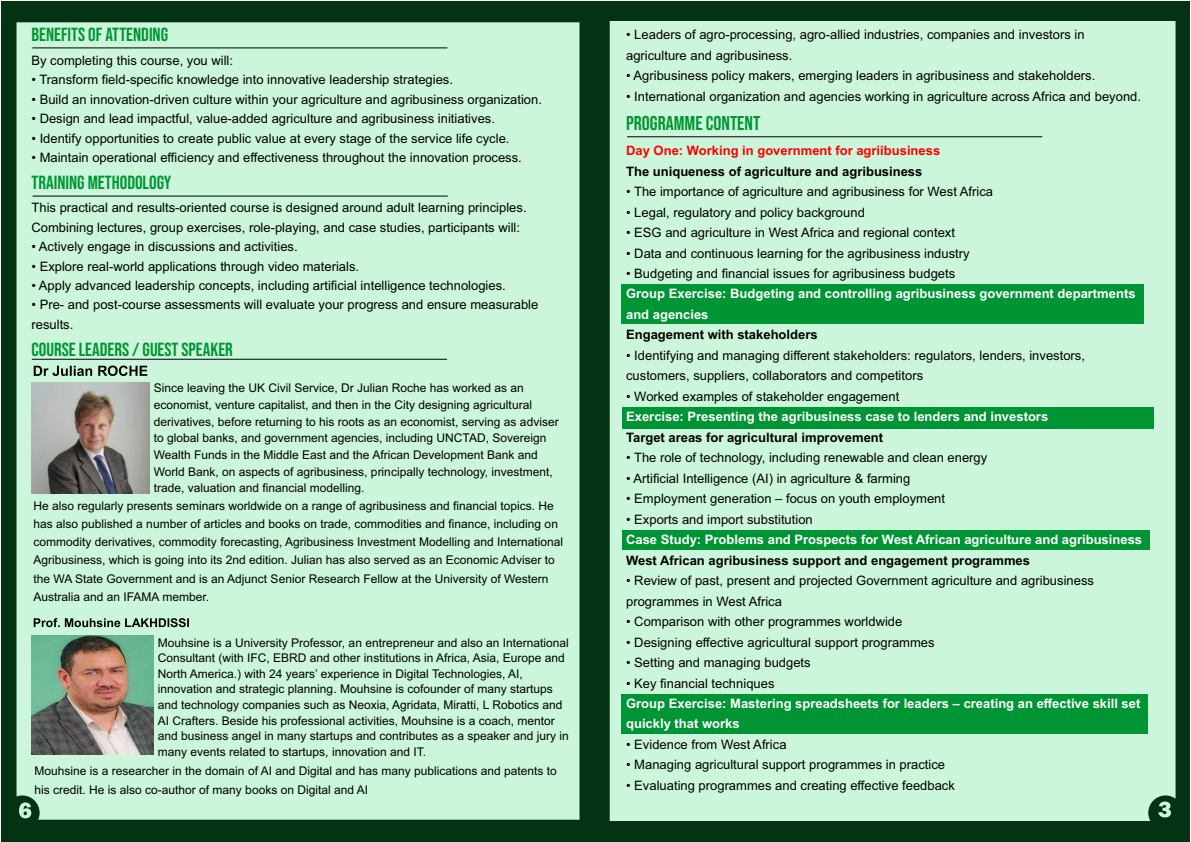
<style>
.page{position:relative;width:1191px;height:842px;background:#fff}
.page>*{position:absolute;margin:0;border:0;box-sizing:border-box;transform-origin:0 0}
.t1{font:20px "Bebas Neue";color:#009534}
.t2{font:19px "Bebas Neue";color:#009534}
.t3{font:13px/20.5px "Arial";color:#000}
.t4{font:700 13px/20.5px "Arial";color:#fff}
.t5{font:700 13px "Arial";color:#000}
.t6{font:700 13px "Arial";color:#f00}
.t7{font:12px/15.6px "Arial";color:#000}
</style>
<div class="page">
<div style="left:1px;top:1px;width:594px;height:840px;background:#033313"></div>
<div style="left:17px;top:22px;width:562px;height:798px;background:#ccf6db"></div>
<svg style="left:19px;top:802px;width:12px;height:16px"></svg>
<div style="left:595px;top:1px;width:595px;height:840px;background:#033313"></div>
<div style="left:610px;top:21px;width:565px;height:800px;background:#ccf6db"></div>
<svg style="left:1158px;top:801px;width:13px;height:16px"></svg>
<svg style="left:34px;top:366px;width:58px;height:10px"></svg>
<svg style="left:98px;top:365px;width:49px;height:11px"></svg>
<svg style="left:34px;top:618px;width:155px;height:9px"></svg>
<img style="left:32px;top:383px;width:117px;height:111px">
<img style="left:32px;top:636px;width:121px;height:119px">
<hr style="left:33px;top:48px;width:414px;height:1px;background:#000">
<div style="left:622px;top:284px;width:522px;height:40px;background:#009534"></div>
<div style="left:622px;top:407px;width:531px;height:21px;background:#009534"></div>
<div style="left:622px;top:530px;width:527px;height:19px;background:#009534"></div>
<div style="left:622px;top:694px;width:526px;height:40px;background:#009534"></div>
<hr style="left:33px;top:196px;width:414px;height:1px;background:#000">
<hr style="left:32px;top:359px;width:415px;height:1px;background:#000">
<hr style="left:627px;top:136px;width:415px;height:1px;background:#000">
<h2 class="t2" style="left:31px;top:24px;width:138px">BENEFITS OF ATTENDING</h2>
<p class="t3" style="left:31px;top:50px;width:203px">By completing this course, you will:</p>
<p class="t3" style="left:31px;top:69px;width:423px">• Transform field-specific knowledge into innovative leadership strategies.</p>
<p class="t3" style="left:31px;top:89px;width:512px">• Build an innovation-driven culture within your agriculture and agribusiness organization.</p>
<p class="t3" style="left:31px;top:108px;width:465px">• Design and lead impactful, value-added agriculture and agribusiness initiatives.</p>
<p class="t3" style="left:31px;top:128px;width:479px">• Identify opportunities to create public value at every stage of the service life cycle.</p>
<p class="t3" style="left:31px;top:147px;width:492px">• Maintain operational efficiency and effectiveness throughout the innovation process.</p>
<h2 class="t2" style="left:31px;top:171px;width:141px">TRAINING METHODOLOGY</h2>
<p class="t3" style="left:31px;top:198px;width:496px;line-height:19.5px">This practical and results-oriented course is designed around adult learning principles.<br>Combining lectures, group exercises, role-playing, and case studies, participants will:</p>
<p class="t3" style="left:31px;top:236px;width:268px">• Actively engage in discussions and activities.</p>
<p class="t3" style="left:31px;top:256px;width:329px">• Explore real-world applications through video materials.</p>
<p class="t3" style="left:31px;top:275px;width:476px">• Apply advanced leadership concepts, including artificial intelligence technologies.</p>
<p class="t3" style="left:31px;top:295px;width:508px;line-height:19.5px">• Pre- and post-course assessments will evaluate your progress and ensure measurable results.</p>
<h2 class="t2" style="left:31px;top:338px;width:203px">COURSE LEADERS / GUEST SPEAKER</h2>
<p class="t7" style="left:154px;top:380px;width:372px">Since leaving the UK Civil Service, Dr Julian Roche has worked as an</p>
<p class="t7" style="left:154px;top:397px;width:380px">economist, venture capitalist, and then in the City designing agricultural</p>
<p class="t7" style="left:154px;top:413px;width:406px">derivatives, before returning to his roots as an economist, serving as adviser</p>
<p class="t7" style="left:154px;top:430px;width:394px">to global banks, and government agencies, including UNCTAD, Sovereign</p>
<p class="t7" style="left:154px;top:447px;width:385px">Wealth Funds in the Middle East and the African Development Bank and</p>
<p class="t7" style="left:154px;top:463px;width:401px">World Bank, on aspects of agribusiness, principally technology, investment,</p>
<p class="t7" style="left:154px;top:480px;width:212px">trade, valuation and financial modelling.</p>
<p class="t7" style="left:34px;top:498px;width:522px">He also regularly presents seminars worldwide on a range of agribusiness and financial topics. He</p>
<p class="t7" style="left:34px;top:516px;width:526px">has also published a number of articles and books on trade, commodities and finance, including on</p>
<p class="t7" style="left:34px;top:534px;width:531px">commodity derivatives, commodity forecasting, Agribusiness Investment Modelling and International</p>
<p class="t7" style="left:34px;top:552px;width:522px">Agribusiness, which is going into its 2nd edition. Julian has also served as an Economic Adviser to</p>
<p class="t7" style="left:34px;top:570px;width:516px">the WA State Government and is an Adjunct Senior Research Fellow at the University of Western</p>
<p class="t7" style="left:34px;top:589px;width:177px">Australia and an IFAMA member.</p>
<p class="t7" style="left:158px;top:634px;width:412px">Mouhsine is a University Professor, an entrepreneur and also an International Consultant (with IFC, EBRD and other institutions in Africa, Asia, Europe and North America.) with 24 years’ experience in Digital Technologies, AI, innovation and strategic planning. Mouhsine is cofounder of many startups and technology companies such as Neoxia, Agridata, Miratti, L Robotics and AI Crafters. Beside his professional activities, Mouhsine is a coach, mentor and business angel in many startups and contributes as a speaker and jury in many events related to startups, innovation and IT.</p>
<p class="t7" style="left:34px;top:762px;width:524px;line-height:18.2px">Mouhsine is a researcher in the domain of AI and Digital and has many publications and patents to his credit. He is also co-author of many books on Digital and AI</p>
<p class="t3" style="left:626px;top:25px;width:460px">• Leaders of agro-processing, agro-allied industries, companies and investors in agriculture and agribusiness.</p>
<p class="t3" style="left:626px;top:65px;width:471px">• Agribusiness policy makers, emerging leaders in agribusiness and stakeholders.</p>
<p class="t3" style="left:626px;top:86px;width:516px">• International organization and agencies working in agriculture across Africa and beyond.</p>
<h1 class="t1" style="left:626px;top:112px;width:136px">PROGRAMME CONTENT</h1>
<p class="t6" style="left:626px;top:141px;width:315px">Day One: Working in government for agriibusiness</p>
<p class="t5" style="left:626px;top:162px;width:298px">The uniqueness of agriculture and agribusiness</p>
<p class="t3" style="left:626px;top:181px;width:368px">• The importance of agriculture and agribusiness for West Africa</p>
<p class="t3" style="left:626px;top:202px;width:240px">• Legal, regulatory and policy background</p>
<p class="t3" style="left:626px;top:222px;width:330px">• ESG and agriculture in West Africa and regional context</p>
<p class="t3" style="left:626px;top:243px;width:345px">• Data and continuous learning for the agribusiness industry</p>
<p class="t3" style="left:626px;top:263px;width:330px">• Budgeting and financial issues for agribusiness budgets</p>
<p class="t4" style="left:626px;top:284px;width:511px">Group Exercise: Budgeting and controlling agribusiness government departments and agencies</p>
<p class="t5" style="left:626px;top:326px;width:193px">Engagement with stakeholders</p>
<p class="t3" style="left:626px;top:345px;width:460px">• Identifying and managing different stakeholders: regulators, lenders, investors, customers, suppliers, collaborators and competitors</p>
<p class="t3" style="left:626px;top:386px;width:275px">• Worked examples of stakeholder engagement</p>
<p class="t4" style="left:626px;top:407px;width:423px">Exercise: Presenting the agribusiness case to lenders and investors</p>
<p class="t5" style="left:626px;top:428px;width:258px">Target areas for agricultural improvement</p>
<p class="t3" style="left:626px;top:447px;width:363px">• The role of technology, including renewable and clean energy</p>
<p class="t3" style="left:626px;top:468px;width:286px">• Artificial Intelligence (AI) in agriculture &amp; farming</p>
<p class="t3" style="left:626px;top:488px;width:320px">• Employment generation – focus on youth employment</p>
<p class="t3" style="left:626px;top:509px;width:188px">• Exports and import substitution</p>
<p class="t4" style="left:626px;top:529px;width:517px">Case Study: Problems and Prospects for West African agriculture and agribusiness</p>
<p class="t5" style="left:626px;top:551px;width:405px">West African agribusiness support and engagement programmes</p>
<p class="t3" style="left:626px;top:570px;width:469px">• Review of past, present and projected Government agriculture and agribusiness programmes in West Africa</p>
<p class="t3" style="left:626px;top:611px;width:278px">• Comparison with other programmes worldwide</p>
<p class="t3" style="left:626px;top:632px;width:310px">• Designing effective agricultural support programmes</p>
<p class="t3" style="left:626px;top:652px;width:186px">• Setting and managing budgets</p>
<p class="t3" style="left:626px;top:673px;width:150px">• Key financial techniques</p>
<p class="t4" style="left:626px;top:693px;width:516px">Group Exercise: Mastering spreadsheets for leaders – creating an effective skill set quickly that works</p>
<p class="t3" style="left:626px;top:734px;width:162px">• Evidence from West Africa</p>
<p class="t3" style="left:626px;top:754px;width:320px">• Managing agricultural support programmes in practice</p>
<p class="t3" style="left:626px;top:775px;width:330px">• Evaluating programmes and creating effective feedback</p>
</div>
